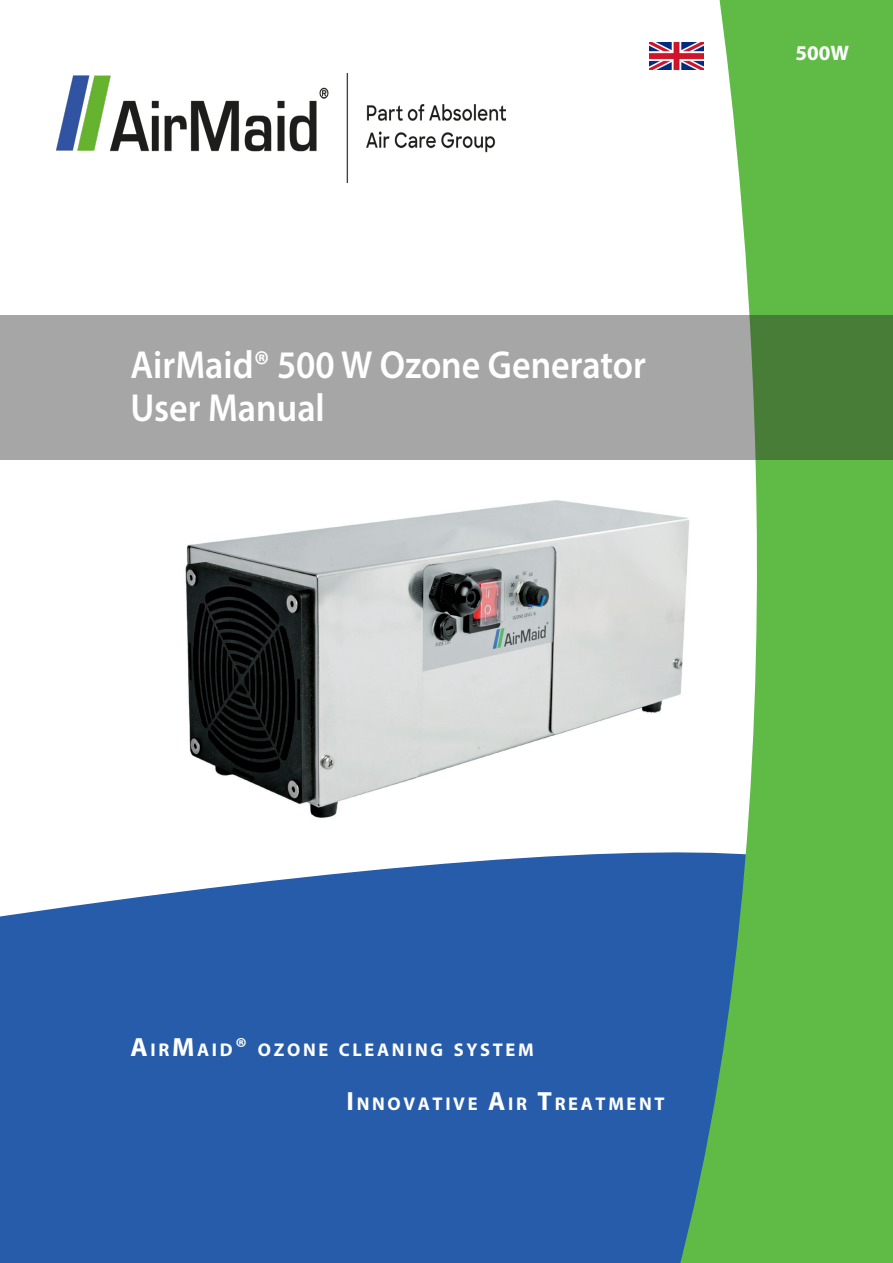
<style>
.page{position:relative;width:893px;height:1263px;background:#fff}
.page>*{position:absolute;margin:0;border:0;box-sizing:border-box;transform-origin:0 0}
.t1{font:600 39.3px "Myriad Pro";color:#fff;scale:.92 1}
.Body_2{font:700 26.4px "Myriad Pro";color:#fff}
.t2{font:700 21px "Myriad Pro";color:#fff}
.Body_2-2{font:700 18.45px "Myriad Pro";letter-spacing:.145em;color:#fff}
.s1{font-size:26.4px}
</style>
<div class="page">
<div style="left:0;top:852px;width:675px;height:411px;background:#275caa"></div>
<svg style="left:675px;top:0;width:218px;height:1263px;fill:#60bb46"></svg>
<svg style="left:0;top:315px;width:893px;height:144px;background:#979f94"></svg>
<img style="left:56px;top:73px;width:449px;height:109px">
<img style="left:649px;top:43px;width:54px;height:27px">
<img style="left:185px;top:483px;width:533px;height:345px">
<p class="t1" style="left:131px;top:340px;width:562px">AirMaid® 500 W Ozone Generator</p>
<p class="t1" style="left:131px;top:383px;width:213px">User Manual</p>
<p class="t2" style="left:795px;top:40px;width:55px">500W</p>
<p class="Body_2-2" style="left:131px;top:1037px;width:403px"><span class="s1">A</span>IR<span class="s1">M</span>AID<span class="s1">®</span> OZONE CLEANING SYSTEM</p>
<p class="Body_2" style="left:186px;top:1084px;width:43px">I</p>
<p class="Body_2-2" style="left:357px;top:1091px;width:309px">NNOVATIVE <span class="s1">A</span>IR <span class="s1">T</span>REATMENT</p>
</div>
